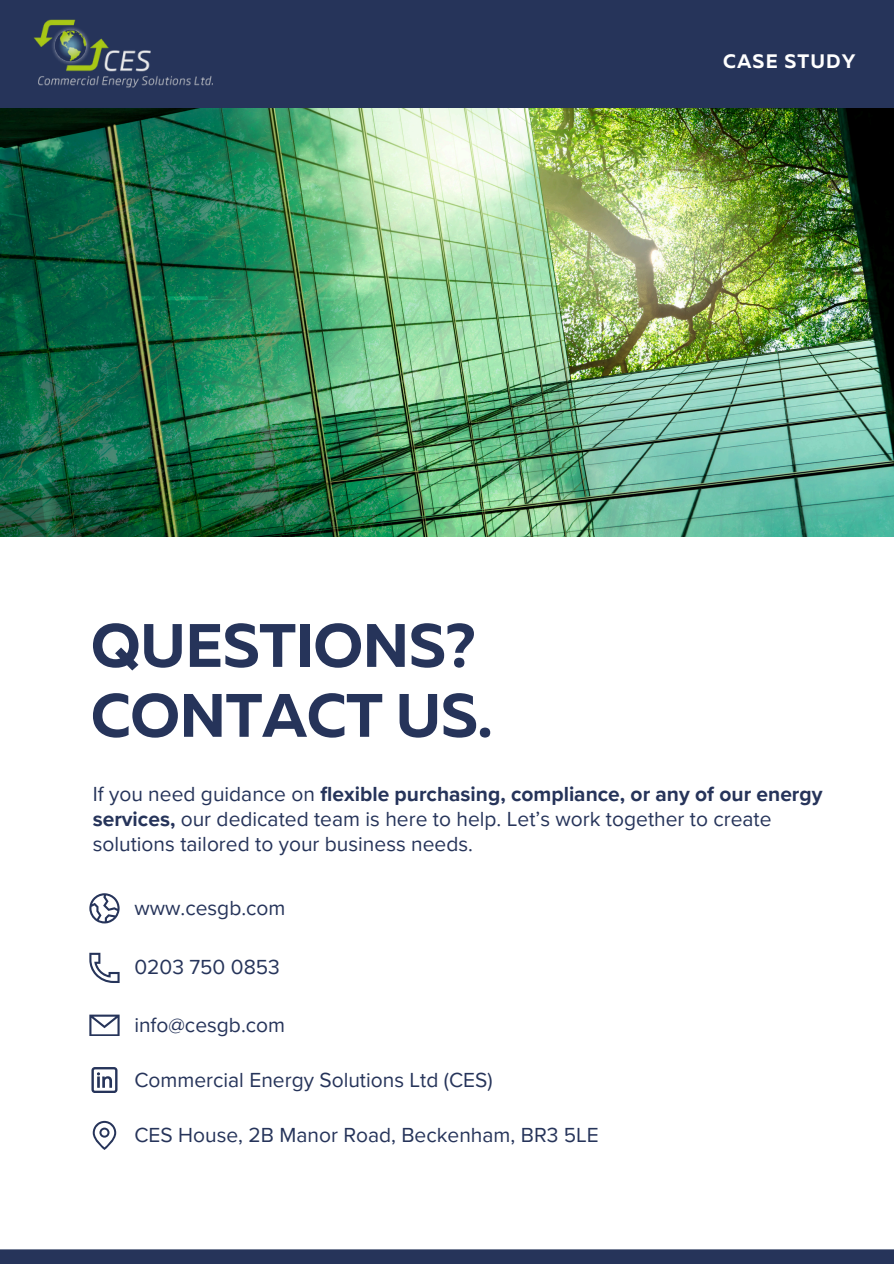
<style>
.page{position:relative;width:894px;height:1264px;background:#fff}
.page>*{position:absolute;margin:0;border:0;box-sizing:border-box;transform-origin:0 0}
.t1{font:700 61.2px/69.9px "Muller";letter-spacing:-.01em;color:#26345a}
.t2{font:21px/25px "Proxima Nova";color:#26345a}
.t3{font:700 19.5px "Muller";letter-spacing:.06em;color:#fff}
.s1{font-weight:700}
</style>
<div class="page">
<svg style="left:89px;top:893px;width:31px;height:30px"></svg>
<svg style="left:89px;top:1014px;width:31px;height:21px"></svg>
<svg style="left:89px;top:952px;width:31px;height:31px"></svg>
<svg style="left:93px;top:1120px;width:23px;height:29px"></svg>
<div style="left:0;top:1249px;width:893px;height:14px;background:#26345a"></div>
<div style="left:0;top:0;width:893px;height:149px;background:#26345a"></div>
<img style="left:0;top:109px;width:893px;height:427px">
<img style="left:34px;top:19px;width:179px;height:68px">
<svg style="left:91px;top:1067px;width:26px;height:25px"></svg>
<p class="t1" style="left:91px;top:615px;width:403px">QUESTIONS?<br>CONTACT US.</p>
<p class="t3" style="left:722px;top:53px;width:134px">CASE STUDY</p>
<p class="t2" style="left:93px;top:781px;width:731px">If you need guidance on <span class="s1">flexible purchasing, compliance, or any of our energy services,</span> our dedicated team is here to help. Let’s work together to create solutions tailored to your business needs.</p>
<p class="t2" style="left:134px;top:895px;width:153px">www.cesgb.com</p>
<p class="t2" style="left:134px;top:955px;width:147px">0203 750 0853</p>
<h2 class="t2" style="left:134px;top:1012px;width:152px">info@cesgb.com</h2>
<p class="t2" style="left:134px;top:1067px;width:360px">Commercial Energy Solutions Ltd (CES)</p>
<h1 class="t2" style="left:134px;top:1122px;width:466px">CES House, 2B Manor Road, Beckenham, BR3 5LE</h1>
</div>
